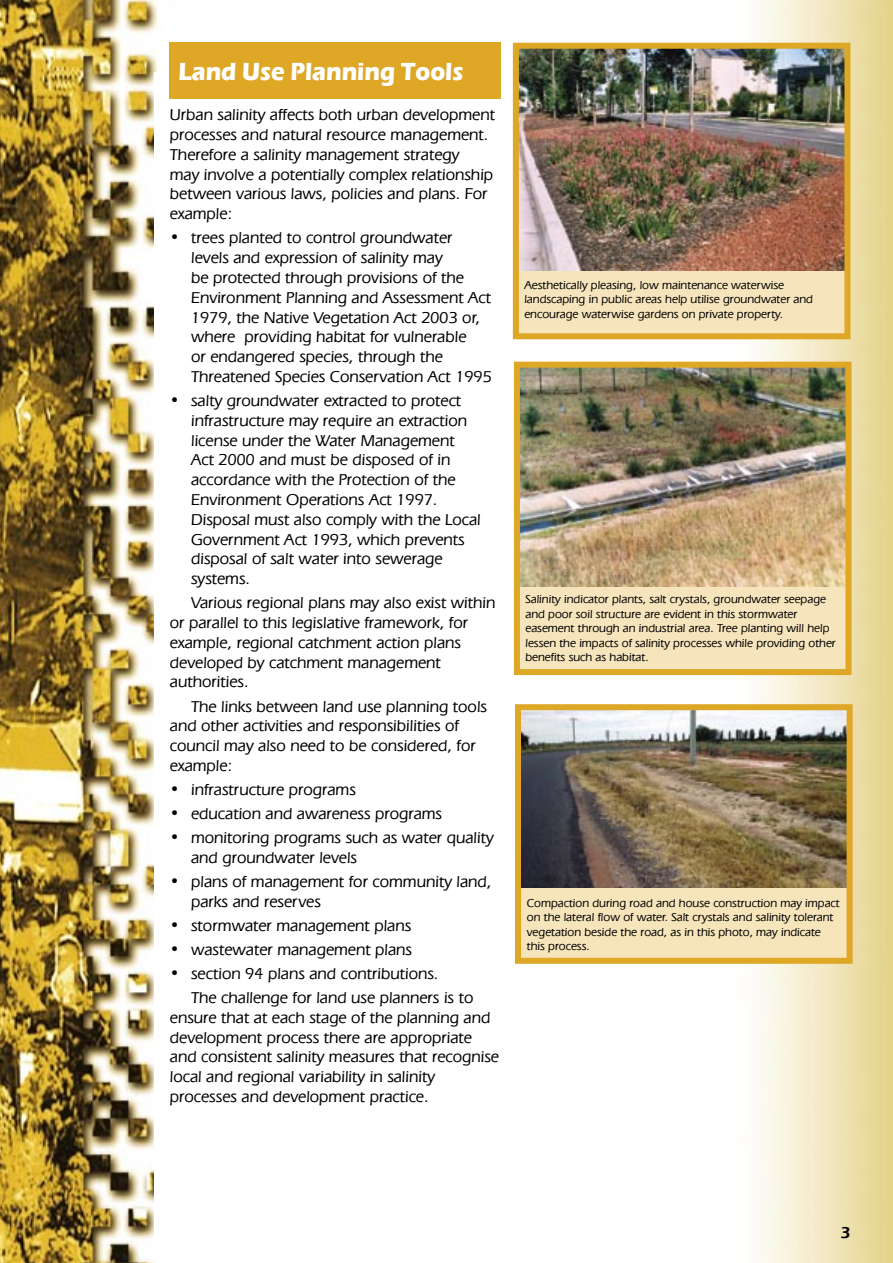
<style>
.page{position:relative;width:893px;height:1263px;background:#fff}
.page>*{position:absolute;margin:0;border:0;box-sizing:border-box;transform-origin:0 0}
.t1{font:700 25.5px "Eras ITC";color:#fff;scale:.9 1}
.Heading_8{font:500 16.5px/19.8px "Eras IT Cby BT";color:#000}
.t2{font:600 16.5px "Eras ITC";color:#000}
.Body_Text_3{font:500 12px/14.4px "Eras IT Cby BT";color:#000}
</style>
<div class="page">
<img style="left:0;top:0;width:213px;height:1263px">
<img style="left:481px;top:0;width:412px;height:1263px">
<div style="left:154px;top:72px;width:35px;height:1181px;background:#fff"></div>
<div style="left:170px;top:43px;width:331px;height:56px;background:#dea726"></div>
<div style="left:516px;top:46px;width:331px;height:290px;background:#f6e4bc"></div>
<img style="left:520px;top:50px;width:323px;height:220px">
<div style="left:513px;top:43px;width:337px;height:296px;border:6px solid #dea726"></div>
<div style="left:517px;top:365px;width:331px;height:307px;background:#f6e4bc"></div>
<img style="left:521px;top:369px;width:323px;height:217px">
<div style="left:514px;top:362px;width:337px;height:313px;border:6px solid #dea726"></div>
<div style="left:518px;top:707px;width:332px;height:254px;background:#f6e4ba"></div>
<img style="left:522px;top:711px;width:324px;height:176px">
<div style="left:515px;top:704px;width:338px;height:260px;border:6px solid #dea726"></div>
<p class="t1" style="left:178px;top:57px;width:318px">Land Use Planning Tools</p>
<p class="Heading_8" style="left:170px;top:105px;width:327px">Urban salinity affects both urban development processes and natural resource management.<br>Therefore a salinity management strategy<br>may involve a potentially complex relationship between various laws, policies and plans. For example:</p>
<p class="Heading_8" style="left:191px;top:228px;width:302px;text-indent:-21px">• trees planted to control groundwater levels and expression of salinity may<br>be protected through provisions of the Environment Planning and Assessment Act 1979, the Native Vegetation Act 2003 or, where providing habitat for vulnerable<br>or endangered species, through the Threatened Species Conservation Act 1995</p>
<p class="Heading_8" style="left:191px;top:390px;width:291px;text-indent:-21px">• salty groundwater extracted to protect infrastructure may require an extraction license under the Water Management Act 2000 and must be disposed of in accordance with the Protection of the Environment Operations Act 1997.<br>Disposal must also comply with the Local Government Act 1993, which prevents disposal of salt water into sewerage systems.</p>
<p class="Heading_8" style="left:170px;top:593px;width:327px;text-indent:21px">Various regional plans may also exist within or parallel to this legislative framework, for example, regional catchment action plans developed by catchment management authorities.</p>
<p class="Heading_8" style="left:170px;top:696px;width:319px;text-indent:21px">The links between land use planning tools and other activities and responsibilities of council may also need to be considered, for example:</p>
<p class="Heading_8" style="left:170px;top:779px;width:187px">• infrastructure programs</p>
<p class="Heading_8" style="left:170px;top:803px;width:274px">• education and awareness programs</p>
<p class="Heading_8" style="left:191px;top:827px;width:304px;text-indent:-21px">• monitoring programs such as water quality and groundwater levels</p>
<p class="Heading_8" style="left:191px;top:871px;width:302px;text-indent:-21px">• plans of management for community land, parks and reserves</p>
<p class="Heading_8" style="left:170px;top:915px;width:243px">• stormwater management plans</p>
<p class="Heading_8" style="left:170px;top:939px;width:244px">• wastewater management plans</p>
<p class="Heading_8" style="left:170px;top:963px;width:270px">• section 94 plans and contributions.</p>
<p class="Heading_8" style="left:170px;top:987px;width:331px;text-indent:21px">The challenge for land use planners is to ensure that at each stage of the planning and development process there are appropriate and consistent salinity measures that recognise local and regional variability in salinity processes and development practice.</p>
<p class="Body_Text_3" style="left:524px;top:277px;width:290px">Aesthetically pleasing, low maintenance waterwise landscaping in public areas help utilise groundwater and encourage waterwise gardens on private property.</p>
<p class="Body_Text_3" style="left:525px;top:592px;width:312px">Salinity indicator plants, salt crystals, groundwater seepage and poor soil structure are evident in this stormwater easement through an industrial area. Tree planting will help lessen the impacts of salinity processes while providing other benefits such as habitat.</p>
<p class="Body_Text_3" style="left:527px;top:895px;width:314px">Compaction during road and house construction may impact on the lateral flow of water. Salt crystals and salinity tolerant vegetation beside the road, as in this photo, may indicate this process.</p>
<p class="t2" style="left:840px;top:1223px;width:12px">3</p>
</div>
